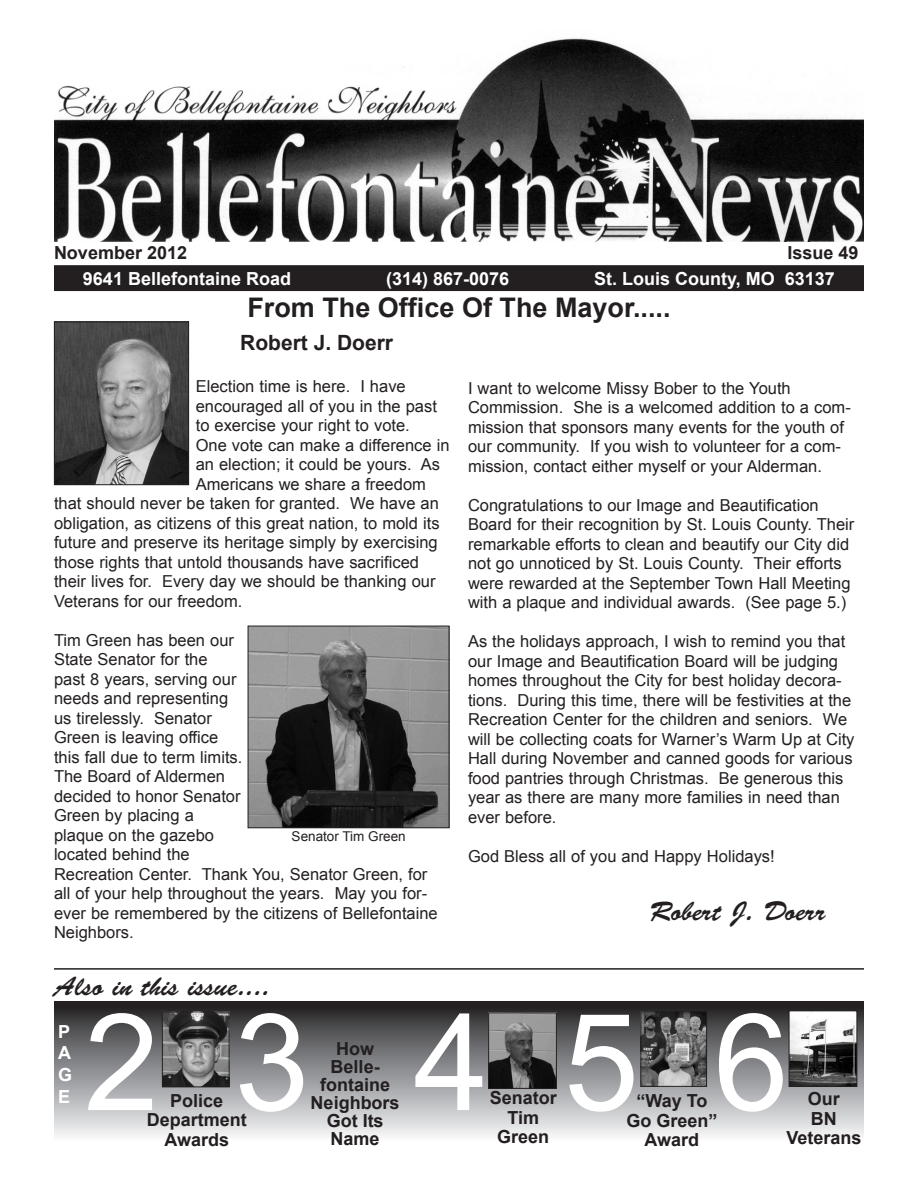
<style>
.page{position:relative;width:918px;height:1188px;background:#fff}
.page>*{position:absolute;margin:0;border:0;box-sizing:border-box;transform-origin:0 0}
.t1{font:135px "Arial";color:#fff}
.t2{font:27px "Brush Script Std";color:#231f20}
.t3{font:700 27px "Arial";color:#231f20}
.t4{font:700 21px "Arial";color:#231f20}
.t5{font:700 18px/18px "Arial";color:#231f20;text-align:center}
.t6{font:700 18px "Arial";color:#fff}
.t7{font:16.5px/19.5px "Arial";color:#231f20}
.t8{font:13.5px "Arial";color:#231f20}
</style>
<div class="page">
<div style="left:54px;top:1001px;width:810px;height:145px;background:linear-gradient(to bottom,#222124,#fff)"></div>
<hr style="left:54px;top:968px;width:810px;height:2px;background:#231f20">
<img style="left:164px;top:1014px;width:64px;height:71px">
<div style="left:162px;top:1012px;width:68px;height:75px;border:1px solid #231f20"></div>
<img style="left:490px;top:1015px;width:65px;height:72px">
<div style="left:488px;top:1013px;width:69px;height:76px;border:1px solid #231f20"></div>
<img style="left:54px;top:38px;width:810px;height:204px">
<div style="left:55px;top:266px;width:808px;height:24px;background:#231f20"></div>
<div style="left:54px;top:265px;width:810px;height:26px;border:2px solid #231f20"></div>
<img style="left:56px;top:324px;width:131px;height:159px">
<div style="left:54px;top:322px;width:135px;height:163px;border:1px solid #231f20"></div>
<img style="left:642px;top:1013px;width:63px;height:72px">
<div style="left:640px;top:1011px;width:67px;height:76px;border:1px solid #231f20"></div>
<img style="left:791px;top:1012px;width:64px;height:73px">
<div style="left:789px;top:1010px;width:68px;height:77px;border:1px solid #231f20"></div>
<img style="left:250px;top:628px;width:197px;height:198px">
<div style="left:248px;top:626px;width:201px;height:202px;border:1px solid #231f20"></div>
<p class="t5" style="left:54px;top:244px;width:135px">November 2012</p>
<p class="t5" style="left:788px;top:244px;width:73px">Issue 49</p>
<p class="t6" style="left:83px;top:266px;width:210px">9641 Bellefontaine Road</p>
<p class="t6" style="left:386px;top:266px;width:125px">(314) 867-0076</p>
<p class="t6" style="left:594px;top:266px;width:242px">St. Louis County, MO 63137</p>
<p class="t3" style="left:247px;top:289px;width:425px">From The Office Of The Mayor.....</p>
<p class="t4" style="left:240px;top:328px;width:154px">Robert J. Doerr</p>
<p class="t7" style="left:196px;top:377px;width:212px">Election time is here. I have</p>
<p class="t7" style="left:196px;top:396px;width:243px">encouraged all of you in the past</p>
<p class="t7" style="left:196px;top:416px;width:216px">to exercise your right to vote.</p>
<p class="t7" style="left:196px;top:435px;width:255px">One vote can make a difference in</p>
<p class="t7" style="left:196px;top:455px;width:246px">an election; it could be yours. As</p>
<p class="t7" style="left:196px;top:474px;width:232px">Americans we share a freedom</p>
<p class="t7" style="left:54px;top:494px;width:386px">that should never be taken for granted. We have an</p>
<p class="t7" style="left:54px;top:513px;width:387px">obligation, as citizens of this great nation, to mold its</p>
<p class="t7" style="left:54px;top:533px;width:385px">future and preserve its heritage simply by exercising</p>
<p class="t7" style="left:54px;top:552px;width:367px">those rights that untold thousands have sacrificed</p>
<p class="t7" style="left:54px;top:572px;width:383px">their lives for. Every day we should be thanking our</p>
<p class="t7" style="left:54px;top:591px;width:190px">Veterans for our freedom.</p>
<p class="t7" style="left:54px;top:630px;width:385px">Tim Green has been our<br>State Senator for the<br>past 8 years, serving our<br>needs and representing<br>us tirelessly. Senator<br>Green is leaving office<br>this fall due to term limits.<br>The Board of Aldermen<br>decided to honor Senator<br>Green by placing a<br>plaque on the gazebo<br>located behind the<br>Recreation Center. Thank You, Senator Green, for all of your help throughout the years. May you for&shy;ever be remembered by the citizens of Bellefontaine<br>Neighbors.</p>
<p class="t8" style="left:292px;top:827px;width:116px">Senator Tim Green</p>
<p class="t7" style="left:468px;top:378px;width:384px">I want to welcome Missy Bober to the Youth Commission. She is a welcomed addition to a com&shy;mission that sponsors many events for the youth of our community. If you wish to volunteer for a com&shy;mission, contact either myself or your Alderman.</p>
<p class="t7" style="left:468px;top:495px;width:388px">Congratulations to our Image and Beautification Board for their recognition by St. Louis County. Their remarkable efforts to clean and beautify our City did not go unnoticed by St. Louis County. Their efforts were rewarded at the September Town Hall Meeting with a plaque and individual awards. (See page 5.)</p>
<p class="t7" style="left:468px;top:632px;width:388px">As the holidays approach, I wish to remind you that our Image and Beautification Board will be judging homes throughout the City for best holiday decora&shy;tions. During this time, there will be festivities at the Recreation Center for the children and seniors. We will be collecting coats for Warner’s Warm Up at City Hall during November and canned goods for various food pantries through Christmas. Be generous this year as there are many more families in need than ever before.</p>
<p class="t7" style="left:468px;top:846px;width:308px">God Bless all of you and Happy Holidays!</p>
<p class="t2" style="left:650px;top:896px;width:177px">Robert J. Doerr</p>
<p class="t2" style="left:54px;top:971px;width:217px">Also in this issue....</p>
<p class="t6" style="left:58px;top:1019px;width:14px">P</p>
<p class="t6" style="left:58px;top:1041px;width:14px">A</p>
<p class="t6" style="left:58px;top:1063px;width:16px">G</p>
<p class="t6" style="left:58px;top:1084px;width:14px">E</p>
<p class="t5" style="left:147px;top:1091px;width:102px;line-height:19.5px">Police<br>Department</p>
<p class="t5" style="left:164px;top:1131px;width:66px">Awards</p>
<p class="t1" style="left:84px;top:974px;width:706px">2 3 4 5 6</p>
<p class="t5" style="left:336px;top:1040px;width:39px">How</p>
<p class="t5" style="left:311px;top:1058px;width:91px">Belle&shy;fontaine<br>Neighbors<br>Got Its<br>Name</p>
<p class="t5" style="left:490px;top:1089px;width:69px">Senator</p>
<p class="t5" style="left:507px;top:1109px;width:33px">Tim</p>
<p class="t5" style="left:497px;top:1128px;width:54px">Green</p>
<p class="t5" style="left:808px;top:1090px;width:34px">Our</p>
<p class="t5" style="left:786px;top:1109px;width:77px;line-height:19.5px">BN<br>Veterans</p>
<p class="t5" style="left:626px;top:1092px;width:93px;line-height:19.5px">“Way To<br>Go Green”</p>
<p class="t5" style="left:645px;top:1132px;width:56px">Award</p>
</div>
